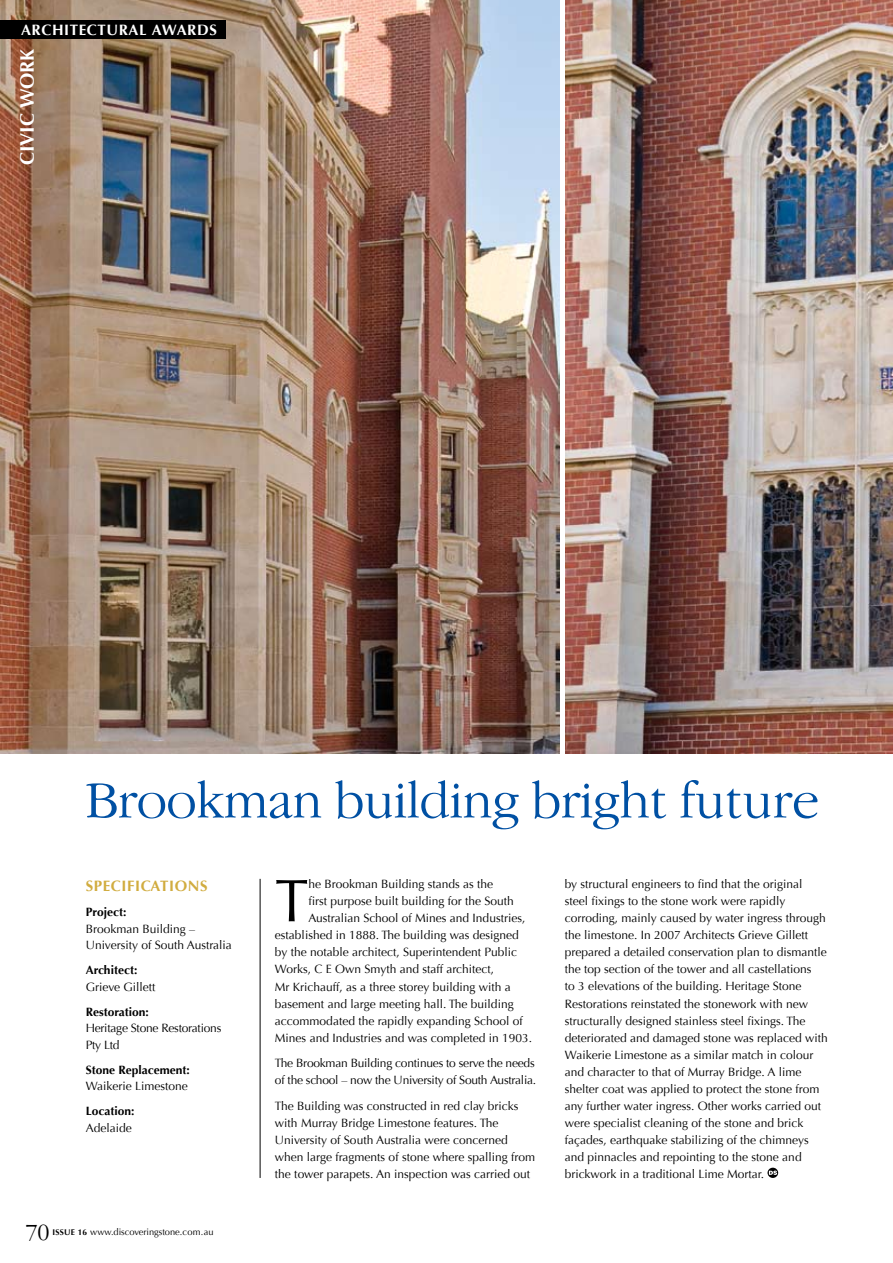
<style>
.page{position:relative;width:893px;height:1263px;background:#fff}
.page>*{position:absolute;margin:0;border:0;box-sizing:border-box;transform-origin:0 0}
.t1{font:60.15px "Optima";color:#000}
.t2{font:300 54px "Garamond IT Cby BT";letter-spacing:-.01em;color:#0050a3}
.t3{font:300 24px "Garamond IT Cby BT";color:#000}
.t4{font:700 19.5px "Optima";color:#fff}
.t5{font:700 15px "Optima";letter-spacing:.04em;color:#fff}
.t6{font:700 15px "Optima";letter-spacing:.04em;color:#d1ac3f}
.t7{font:12px/17.1px "Optima";color:#000}
.t8{font:12px/17.1px "Optima";letter-spacing:-.02em;color:#000}
.t9{font:700 12px "Optima";color:#000}
.t10{font:9.3px "Optima";letter-spacing:-.005em;color:#000}
.s1{font-weight:700;font-size:8.25px}
</style>
<div class="page">
<hr style="left:260px;top:879px;width:1px;height:299px;background:#000">
<img style="left:0;top:0;width:559px;height:754px">
<img style="left:566px;top:0;width:327px;height:753px">
<svg style="left:767px;top:1168px;width:11px;height:10px"></svg>
<svg style="left:769px;top:1170px;width:8px;height:5px"></svg>
<div style="left:0;top:21px;width:225px;height:18px;background:#000"></div>
<p class="t5" style="left:21px;top:21px;width:108px">Architectural</p>
<p class="t5" style="left:152px;top:21px;width:65px">awar ds</p>
<h3 class="t4" style="left:16px;top:165px;width:118px;rotate:-90deg">civic work</h3>
<h2 class="t2" style="left:85px;top:768px;width:736px">Brookman building bright future</h2>
<p class="t6" style="left:86px;top:877px;width:122px">Specifications</p>
<p class="t9" style="left:86px;top:905px;width:42px">Project:</p>
<p class="t7" style="left:86px;top:920px;width:148px;line-height:16.5px">Brookman Building –<br>University of South Australia</p>
<p class="t9" style="left:86px;top:963px;width:53px">Architect:</p>
<p class="t7" style="left:86px;top:978px;width:71px">Grieve Gillett</p>
<p class="t9" style="left:86px;top:1004px;width:65px">Restoration:</p>
<p class="t8" style="left:86px;top:1020px;width:137px;line-height:16.5px">Heritage Stone Restorations<br>Pty Ltd</p>
<p class="t9" style="left:86px;top:1062px;width:106px">Stone Replacement:</p>
<p class="t7" style="left:86px;top:1077px;width:104px">Waikerie Limestone</p>
<p class="t9" style="left:86px;top:1104px;width:50px">Location:</p>
<p class="t7" style="left:86px;top:1119px;width:48px">Adelaide</p>
<h3 class="t3" style="left:26px;top:1218px;width:26px">70</h3>
<p class="t10" style="left:52px;top:1226px;width:163px"><span class="s1">iss ue 16</span> www.discoveringstone.com.au</p>
<h1 class="t1" style="left:275px;top:866px;width:35px">T</h1>
<p class="t7" style="left:308px;top:876px;width:186px">he Brookman Building stands as the</p>
<p class="t7" style="left:308px;top:893px;width:207px">first purpose built building for the South</p>
<p class="t7" style="left:308px;top:910px;width:218px">Australian School of Mines and Industries,</p>
<p class="t7" style="left:275px;top:927px;width:245px">established in 1888. The building was designed</p>
<p class="t7" style="left:275px;top:944px;width:244px">by the notable architect, Superintendent Public</p>
<p class="t7" style="left:275px;top:961px;width:221px">Works, C E Own Smyth and staff architect,</p>
<p class="t7" style="left:275px;top:978px;width:237px">Mr Krichauff, as a three storey building with a</p>
<p class="t7" style="left:275px;top:995px;width:240px">basement and large meeting hall. The building</p>
<p class="t7" style="left:275px;top:1012px;width:249px">accommodated the rapidly expanding School of</p>
<p class="t7" style="left:275px;top:1029px;width:259px">Mines and Industries and was completed in 1903.</p>
<p class="t8" style="left:275px;top:1055px;width:263px">The Brookman Building continues to serve the needs of the school – now the University of South Australia.</p>
<p class="t7" style="left:275px;top:1097px;width:262px">The Building was constructed in red clay bricks with Murray Bridge Limestone features. The University of South Australia were concerned when large fragments of stone where spalling from the tower parapets. An inspection was carried out</p>
<p class="t7" style="left:565px;top:876px;width:265px">by structural engineers to find that the original steel fixings to the stone work were rapidly corroding, mainly caused by water ingress through the limestone. In 2007 Architects Grieve Gillett prepared a detailed conservation plan to dismantle the top section of the tower and all castellations<br>to 3 elevations of the building. Heritage Stone Restorations reinstated the stonework with new structurally designed stainless steel fixings. The deteriorated and damaged stone was replaced with Waikerie Limestone as a similar match in colour and character to that of Murray Bridge. A lime shelter coat was applied to protect the stone from any further water ingress. Other works carried out were specialist cleaning of the stone and brick façades, earthquake stabilizing of the chimneys and pinnacles and repointing to the stone and brickwork in a traditional Lime Mortar.</p>
</div>
